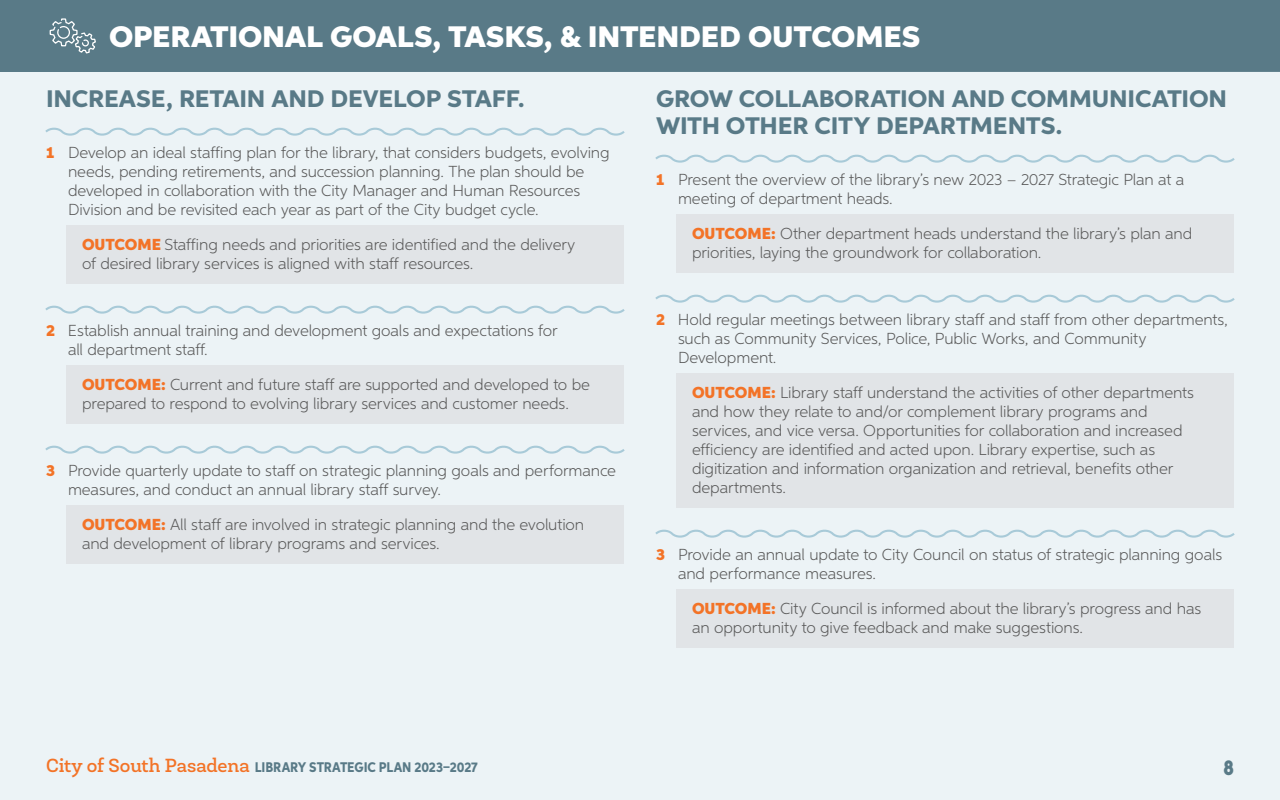
<style>
.page{position:relative;width:1280px;height:800px;background:#ecf3f6}
.page>*{position:absolute;margin:0;border:0;box-sizing:border-box;transform-origin:0 0}
.t1{font:900 29.7px "Aspira Wide";letter-spacing:-.005em;color:#fff}
.t2{font:800 24px/27px "Aspira Wide";letter-spacing:-.01em;color:#597a87}
.t3{font:900 21.5px "Aspira XX Nar";color:#597a87}
.Outcome{font:300 16px/19px "Aspira";letter-spacing:-.005em;color:#595959}
.B1_Bullets{font:300 16px/19px "Aspira";letter-spacing:-.005em;color:#595959}
.t4{font:800 14px "Aspira";letter-spacing:-.005em;color:#597a87;scale:.91 1}
.s1{font-weight:900;color:#f37327}
.s2{font-family:"Newslab";font-weight:500;font-size:19.3px;color:#f37327}
</style>
<div class="page">
<svg style="left:45px;top:127px;width:580px;height:9px"></svg>
<div style="left:66px;top:225px;width:558px;height:59px;background:#e1e4e7"></div>
<svg style="left:45px;top:305px;width:580px;height:9px"></svg>
<div style="left:66px;top:365px;width:558px;height:59px;background:#e1e4e7"></div>
<svg style="left:45px;top:445px;width:580px;height:9px"></svg>
<div style="left:66px;top:505px;width:558px;height:59px;background:#e1e4e7"></div>
<svg style="left:655px;top:154px;width:580px;height:9px"></svg>
<div style="left:676px;top:214px;width:558px;height:59px;background:#e1e4e7"></div>
<svg style="left:655px;top:294px;width:580px;height:9px"></svg>
<div style="left:676px;top:373px;width:558px;height:135px;background:#e1e4e7"></div>
<svg style="left:655px;top:529px;width:580px;height:9px"></svg>
<div style="left:676px;top:589px;width:558px;height:59px;background:#e1e4e7"></div>
<div style="left:0;top:0;width:1280px;height:72px;background:#597a87"></div>
<svg style="left:50px;top:18px;width:46px;height:36px"></svg>
<h1 class="t1" style="left:109px;top:19px;width:813px">OPERATIONAL GOALS, TASKS, &amp; INTENDED OUTCOMES</h1>
<h2 class="t2" style="left:46px;top:85px;width:481px">INCREASE, RETAIN AND DEVELOP STAFF.</h2>
<p class="B1_Bullets" style="left:68px;top:142px;width:543px;text-indent:-22px"><span class="s1">1</span> Develop an ideal staffing plan for the library, that considers budgets, evolving needs, pending retirements, and succession planning. The plan should be developed in collaboration with the City Manager and Human Resources Division and be revisited each year as part of the City budget cycle.</p>
<p class="Outcome" style="left:82px;top:234px;width:495px"><span class="s1">OUTCOME</span> Staffing needs and priorities are identified and the delivery of desired library services is aligned with staff resources.</p>
<p class="B1_Bullets" style="left:68px;top:320px;width:491px;text-indent:-22px"><span class="s1">2</span> Establish annual training and development goals and expectations for all department staff.</p>
<p class="Outcome" style="left:82px;top:374px;width:510px"><span class="s1">OUTCOME:</span> Current and future staff are supported and developed to be prepared to respond to evolving library services and customer needs.</p>
<p class="B1_Bullets" style="left:68px;top:460px;width:550px;text-indent:-22px"><span class="s1">3</span> Provide quarterly update to staff on strategic planning goals and performance measures, and conduct an annual library staff survey.</p>
<p class="Outcome" style="left:82px;top:514px;width:504px"><span class="s1">OUTCOME:</span> All staff are involved in strategic planning and the evolution and development of library programs and services.</p>
<h2 class="t2" style="left:656px;top:85px;width:573px">GROW COLLABORATION AND COMMUNICATION<br>WITH OTHER CITY DEPARTMENTS.</h2>
<p class="B1_Bullets" style="left:678px;top:169px;width:508px;text-indent:-22px"><span class="s1">1</span> Present the overview of the library’s new 2023 – 2027 Strategic Plan at a meeting of department heads.</p>
<p class="Outcome" style="left:692px;top:223px;width:502px"><span class="s1">OUTCOME:</span> Other department heads understand the library’s plan and priorities, laying the groundwork for collaboration.</p>
<p class="B1_Bullets" style="left:678px;top:309px;width:552px;text-indent:-22px"><span class="s1">2</span> Hold regular meetings between library staff and staff from other departments, such as Community Services, Police, Public Works, and Community<br>Development.</p>
<p class="Outcome" style="left:692px;top:382px;width:504px"><span class="s1">OUTCOME:</span> Library staff understand the activities of other departments and how they relate to and/or complement library programs and services, and vice versa. Opportunities for collaboration and increased efficiency are identified and acted upon. Library expertise, such as digitization and information organization and retrieval, benefits other departments.</p>
<p class="B1_Bullets" style="left:678px;top:544px;width:546px;text-indent:-22px"><span class="s1">3</span> Provide an annual update to City Council on status of strategic planning goals and performance measures.</p>
<p class="Outcome" style="left:692px;top:598px;width:511px"><span class="s1">OUTCOME:</span> City Council is informed about the library’s progress and has an opportunity to give feedback and make suggestions.</p>
<p class="t4" style="left:46px;top:758px;width:476px"><span class="s2">City of South Pasadena</span> LIBRARY STRATEGIC PLAN 2023–2027</p>
<h3 class="t3" style="left:1224px;top:754px;width:12px">8</h3>
</div>
